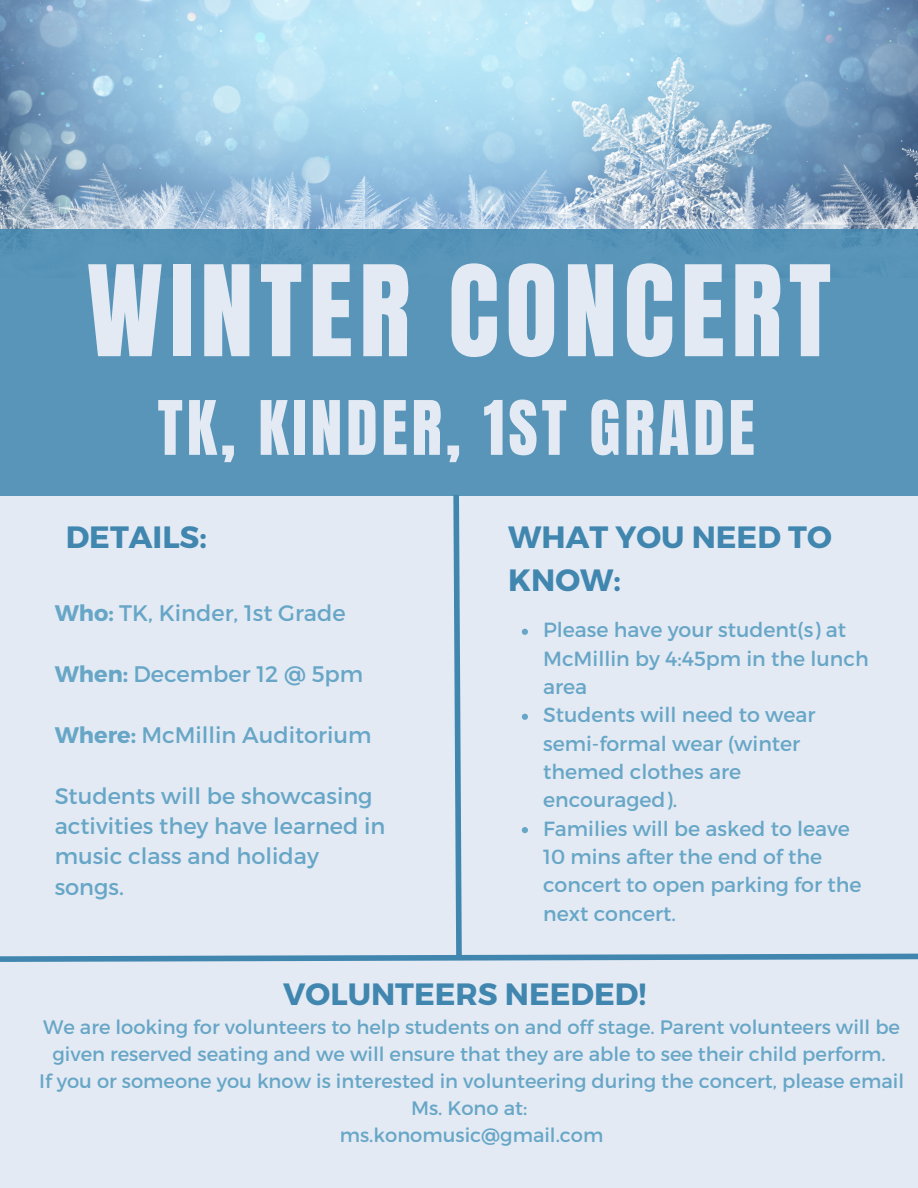
<style>
.page{position:relative;width:918px;height:1188px;background:#e3eaf4}
.page>*{position:absolute;margin:0;border:0;box-sizing:border-box;transform-origin:0 0}
.t1{font:107.1px "Anton";letter-spacing:.06em;color:#e3eaf4}
.t2{font:63.75px "Anton";letter-spacing:.06em;color:#e3eaf4}
.t3{font:700 30.75px/42.8px "Montserrat";color:#4086af}
.t4{font:22.5px/30.3px "Montserrat";color:#67a6c6}
.t5{font:20.55px/28.3px "Montserrat";color:#67a6c6}
.t6{font:19.5px/27px "Montserrat";color:#67a6c6;text-align:center}
.s1{font-weight:700}
</style>
<div class="page">
<img style="left:0;top:0;width:918px;height:230px">
<div style="left:0;top:230px;width:918px;height:266px;background:#5895b9"></div>
<svg style="left:0;top:495px;width:918px;height:467px"></svg>
<p class="t1" style="left:87px;top:234px;width:746px">WINTER CONCERT</p>
<p class="t2" style="left:158px;top:382px;width:599px">TK, KINDER, 1ST GRADE</p>
<p class="t3" style="left:66px;top:515px;width:143px">DETAILS:</p>
<p class="t4" style="left:55px;top:597px;width:292px"><span class="s1">Who:</span> TK, Kinder, 1st Grade</p>
<p class="t4" style="left:55px;top:658px;width:310px"><span class="s1">When:</span> December 12 @ 5pm</p>
<p class="t4" style="left:55px;top:719px;width:318px"><span class="s1">Where:</span> McMillin Auditorium</p>
<p class="t4" style="left:55px;top:779px;width:332px">Students will be showcasing activities they have learned in music class and holiday songs.</p>
<p class="t3" style="left:508px;top:515px;width:325px">WHAT YOU NEED TO<br>KNOW:</p>
<p class="t5" style="left:543px;top:615px;width:327px">Please have your student(s) at<br>McMillin by 4:45pm in the lunch area</p>
<p class="t5" style="left:543px;top:700px;width:274px">Students will need to wear semi-formal wear (winter themed clothes are encouraged).</p>
<p class="t5" style="left:543px;top:813px;width:320px">Families will be asked to leave<br>10 mins after the end of the concert to open parking for the next concert.</p>
<p class="t3" style="left:283px;top:971px;width:365px">VOLUNTEERS NEEDED!</p>
<p class="t6" style="left:43px;top:1012px;width:858px">We are looking for volunteers to help students on and off stage. Parent volunteers will be given reserved seating and we will ensure that they are able to see their child perform.</p>
<p class="t6" style="left:39px;top:1066px;width:866px">If you or someone you know is interested in volunteering during the concert, please email<br>Ms. Kono at:</p>
<p class="t6" style="left:340px;top:1120px;width:265px">ms.konomusic@gmail.com</p>
</div>
